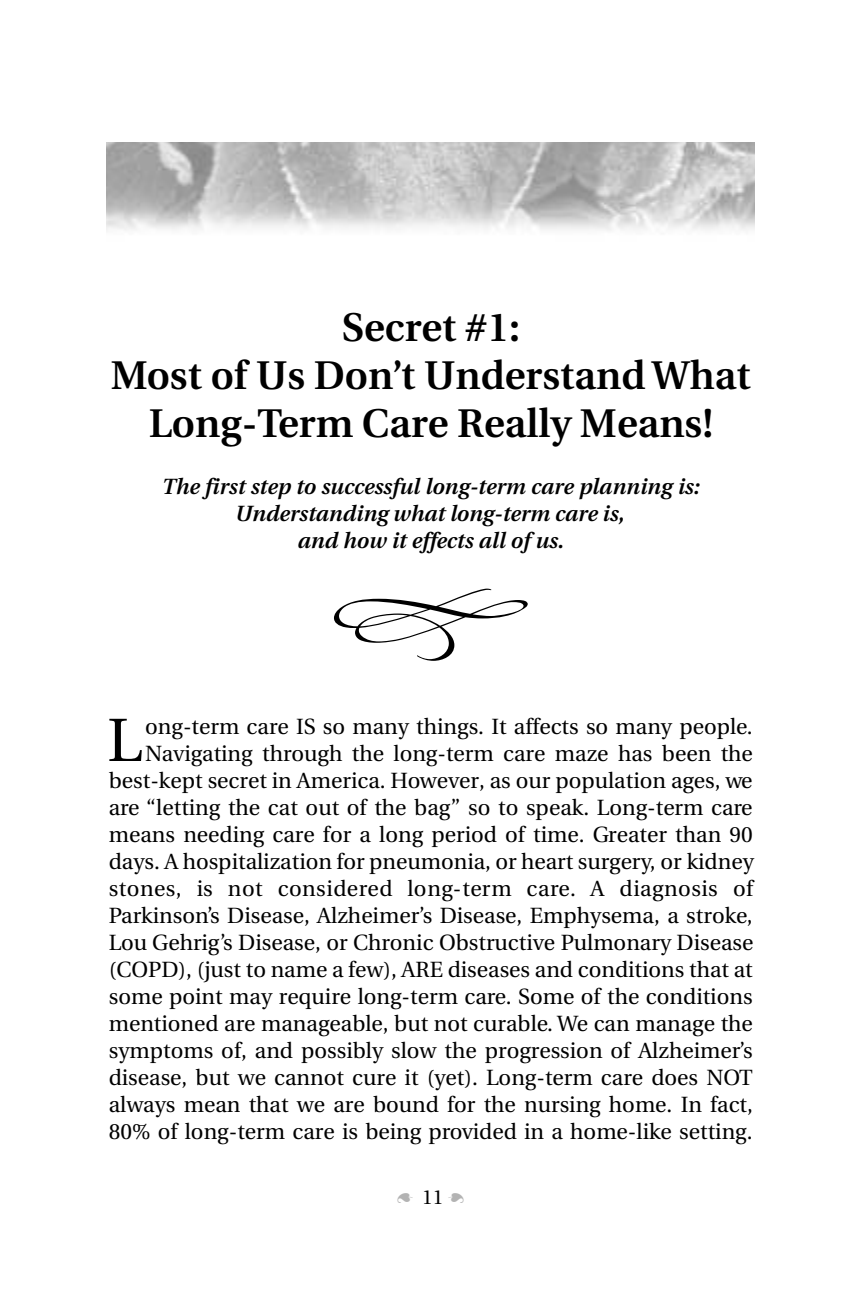
<style>
.page{position:relative;width:864px;height:1296px;background:#fff}
.page>*{position:absolute;margin:0;border:0;box-sizing:border-box;transform-origin:0 0}
.t1{font:61px "Utopia";color:#000}
.t2{font:600 40px/48px "Utopia";color:#000;text-align:center}
.t3{font:22px/27px "Utopia";color:#000;text-align:right}
.t4{font:italic 600 22px/27px "Utopia";color:#000;text-align:center}
.t5{font:16px "Botanical";color:#b3b3b3}
.s1{font-family:"Utopia";font-size:20px;color:#000}
</style>
<div class="page">
<img style="left:106px;top:142px;width:648px;height:89px">
<h2 class="t2" style="left:111px;top:307px;width:641px">Secret #1:<br>Most of Us Don’t Understand What<br>Long-Term Care Really Means!</h2>
<p class="t4" style="left:162px;top:475px;width:539px">The first step to successful long-term care planning is:<br>Understanding what long-term care is,<br>and how it effects all of us.</p>
<p class="t3" style="left:109px;top:715px;width:647px">ong-term care IS so many things. It affects so many people.<br>Navigating through the long-term care maze has been the best-kept secret in America. However, as our population ages, we are “letting the cat out of the bag” so to speak. Long-term care means needing care for a long period of time. Greater than 90 days. A hospitalization for pneumonia, or heart surgery, or kidney s t o n e s, is not considered long-term care. A diagnosis of Parkinson’s Disease, Alzheimer’s Disease, Emphysema, a stroke, Lou Gehrig’s Disease, or Chronic Obstructive Pulmonary Disease (COPD), (just to name a few), ARE diseases and conditions that at some point may require long-term care. Some of the conditions mentioned are manageable, but not curable. We can manage the symptoms of, and possibly slow the progression of Alzheimer’s disease, but we cannot cure it (yet). Long-term care does NOT always mean that we are bound for the nursing home. In fact, 80% of long-term care is being provided in a home-like setting.</p>
<h1 class="t1" style="left:107px;top:716px;width:36px">L</h1>
<p class="t5" style="left:397px;top:1190px;width:68px">A <span class="s1">11</span>B</p>
</div>
